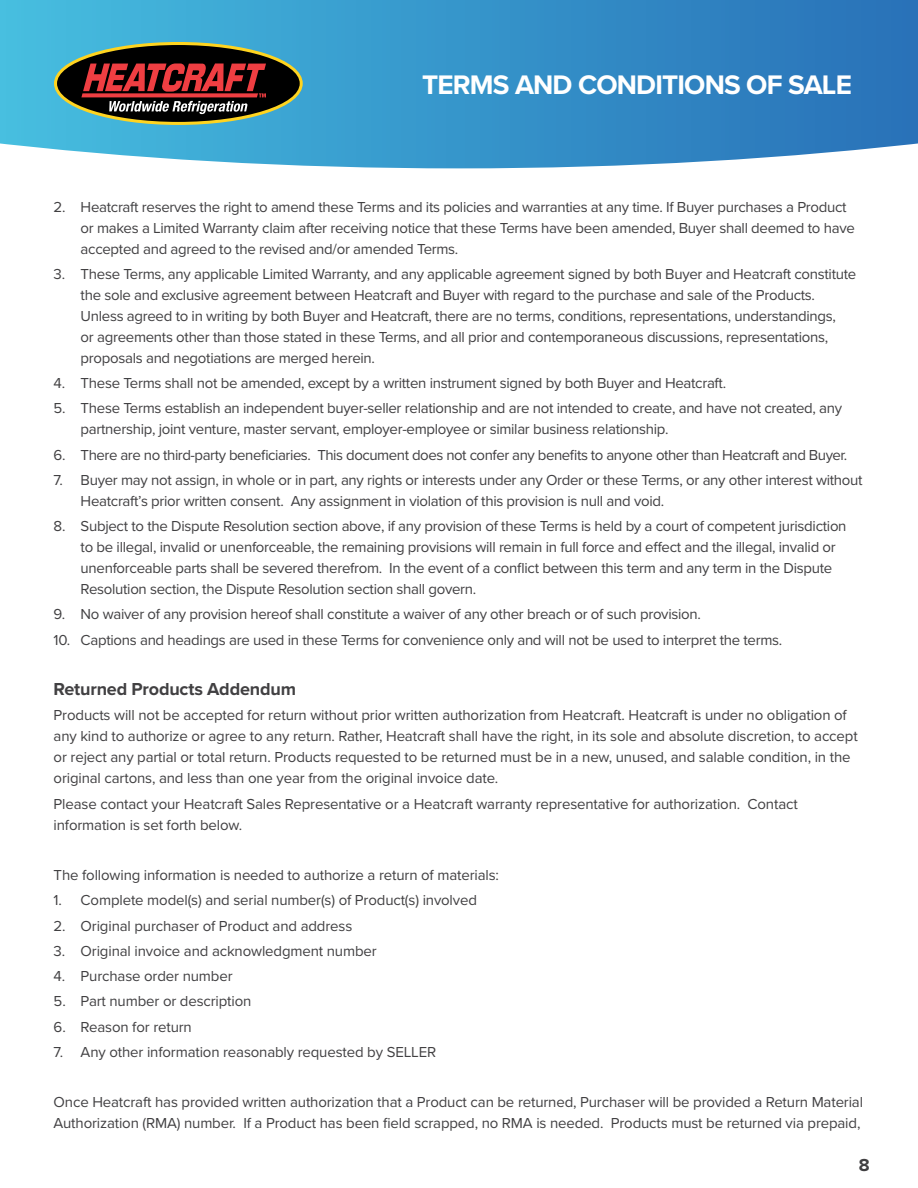
<style>
.page{position:relative;width:918px;height:1188px;background:#fff}
.page>*{position:absolute;margin:0;border:0;box-sizing:border-box;transform-origin:0 0}
.t1{font:700 27.75px "Proxima Nova";letter-spacing:-.03em;color:#fff}
.t2{font:700 18px "Proxima Nova";letter-spacing:-.01em;color:#414042}
.t3{font:15px/21px "Proxima Nova";letter-spacing:-.02em;color:#414042}
</style>
<div class="page">
<svg style="left:0;top:0;width:918px;height:168px;background:#4098cc"></svg>
<svg style="left:54px;top:42px;width:249px;height:83px;background:#554944"></svg>
<h1 class="t1" style="left:422px;top:65px;width:431px">TERMS AND CONDITIONS OF SALE</h1>
<p class="t3" style="left:81px;top:196px;width:776px;text-indent:-27px">2. Heatcraft reserves the right to amend these Terms and its policies and warranties at any time. If Buyer purchases a Product or makes a Limited Warranty claim after receiving notice that these Terms have been amended, Buyer shall deemed to have accepted and agreed to the revised and/or amended Terms.</p>
<p class="t3" style="left:81px;top:263px;width:777px;text-indent:-27px">3. These Terms, any applicable Limited Warranty, and any applicable agreement signed by both Buyer and Heatcraft constitute the sole and exclusive agreement between Heatcraft and Buyer with regard to the purchase and sale of the Products.<br>Unless agreed to in writing by both Buyer and Heatcraft, there are no terms, conditions, representations, understandings,<br>or agreements other than those stated in these Terms, and all prior and contemporaneous discussions, representations, proposals and negotiations are merged herein.</p>
<p class="t3" style="left:54px;top:372px;width:674px">4. These Terms shall not be amended, except by a written instrument signed by both Buyer and Heatcraft.</p>
<p class="t3" style="left:81px;top:397px;width:763px;text-indent:-27px">5. These Terms establish an independent buyer-seller relationship and are not intended to create, and have not created, any partnership, joint venture, master servant, employer-employee or similar business relationship.</p>
<p class="t3" style="left:54px;top:444px;width:795px">6. There are no third-party beneficiaries. This document does not confer any benefits to anyone other than Heatcraft and Buyer.</p>
<p class="t3" style="left:81px;top:469px;width:783px;text-indent:-27px">7. Buyer may not assign, in whole or in part, any rights or interests under any Order or these Terms, or any other interest without<br>Heatcraft’s prior written consent. Any assignment in violation of this provision is null and void.</p>
<p class="t3" style="left:81px;top:515px;width:767px;text-indent:-27px">8. Subject to the Dispute Resolution section above, if any provision of these Terms is held by a court of competent jurisdiction to be illegal, invalid or unenforceable, the remaining provisions will remain in full force and effect and the illegal, invalid or unenforceable parts shall be severed therefrom. In the event of a conflict between this term and any term in the Dispute Resolution section, the Dispute Resolution section shall govern.</p>
<p class="t3" style="left:54px;top:603px;width:649px">9. No waiver of any provision hereof shall constitute a waiver of any other breach or of such provision.</p>
<p class="t3" style="left:54px;top:628px;width:730px">10. Captions and headings are used in these Terms for convenience only and will not be used to interpret the terms.</p>
<p class="t2" style="left:54px;top:676px;width:244px">Returned Products Addendum</p>
<p class="t3" style="left:54px;top:704px;width:806px">Products will not be accepted for return without prior written authorization from Heatcraft. Heatcraft is under no obligation of any kind to authorize or agree to any return. Rather, Heatcraft shall have the right, in its sole and absolute discretion, to accept or reject any partial or total return. Products requested to be returned must be in a new, unused, and salable condition, in the original cartons, and less than one year from the original invoice date.</p>
<p class="t3" style="left:54px;top:793px;width:746px">Please contact your Heatcraft Sales Representative or a Heatcraft warranty representative for authorization. Contact information is set forth below.</p>
<p class="t3" style="left:54px;top:864px;width:447px">The following information is needed to authorize a return of materials:</p>
<p class="t3" style="left:54px;top:889px;width:425px">1. Complete model(s) and serial number(s) of Product(s) involved</p>
<p class="t3" style="left:54px;top:915px;width:300px">2. Original purchaser of Product and address</p>
<p class="t3" style="left:54px;top:940px;width:325px">3. Original invoice and acknowledgment number</p>
<p class="t3" style="left:54px;top:965px;width:181px">4. Purchase order number</p>
<p class="t3" style="left:54px;top:990px;width:199px">5. Part number or description</p>
<p class="t3" style="left:54px;top:1016px;width:140px">6. Reason for return</p>
<p class="t3" style="left:54px;top:1041px;width:384px">7. Any other information reasonably requested by SELLER</p>
<p class="t3" style="left:54px;top:1091px;width:811px">Once Heatcraft has provided written authorization that a Product can be returned, Purchaser will be provided a Return Material<br>Authorization (RMA) number. If a Product has been field scrapped, no RMA is needed. Products must be returned via prepaid,</p>
<p class="t2" style="left:859px;top:1151px;width:12px">8</p>
</div>
